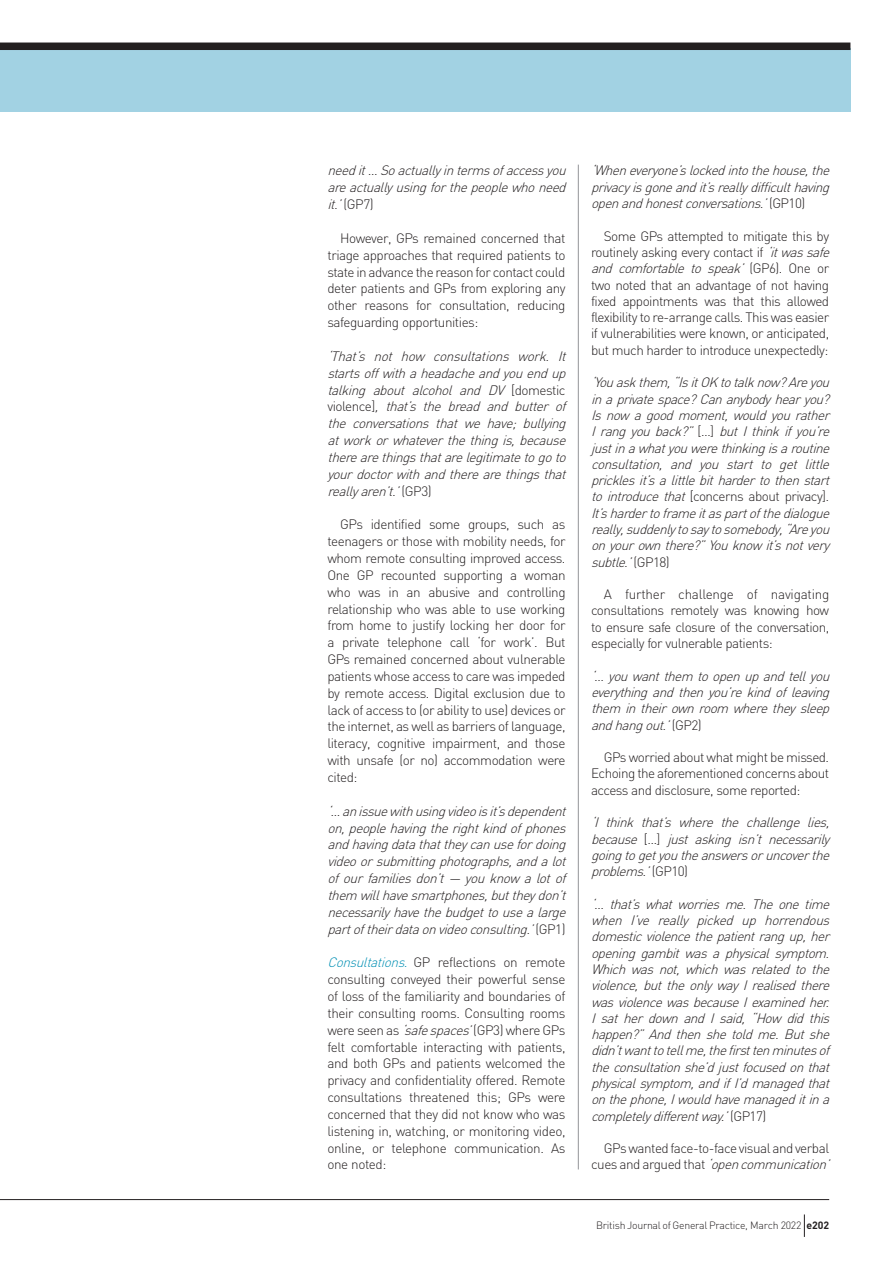
<style>
.page{position:relative;width:893px;height:1263px;background:#fff}
.page>*{position:absolute;margin:0;border:0;box-sizing:border-box;transform-origin:0 0}
.t1{font:italic 300 13.5px/16.4px "DIN";color:#231f20;text-align:justify}
.t2{font:300 13.5px/16.8px "DIN";letter-spacing:-.04em;color:#231f20;text-align:justify}
.t3{font:300 10.5px "DIN";letter-spacing:-.025em;color:#231f20}
.s1{font-style:normal}
.s2{font-style:italic;color:#008fb3}
.s3{font-style:italic}
.s4{font-weight:700}
</style>
<div class="page">
<div style="left:0;top:48px;width:850px;height:64px;background:#a2d2e3"></div>
<div style="left:0;top:43px;width:850px;height:7px;background:#231f20"></div>
<hr style="left:578px;top:165px;width:1px;height:1004px;background:#939598">
<hr style="left:0;top:1199px;width:829px;height:1px;background:#231f20">
<svg style="left:804px;top:1214px;width:1px;height:23px"></svg>
<p class="t1" style="left:327px;top:162px;width:244px;line-height:16.8px">needit… Soactuallyintermsofaccessyou areactuallyusingforthepeoplewhoneed it.’<span class="s1">(GP7)</span></p>
<p class="t2" style="left:327px;top:229px;width:240px;text-indent:13px">However, GPs remained concerned that triage approaches that required patients to state in advance the reason for contact could deter patients and GPs from exploring any other reasons for consultation, reducing safeguarding opportunities:</p>
<p class="t1" style="left:327px;top:347px;width:244px;line-height:16.8px;text-align:left">‘That’s not how consultations work. It startsoffwithaheadacheandyouendup talking about alcohol and DV <span class="s1">[ d o m e s t i c v i o l e n c e ]</span> , that’s the bread and butter of the conversations that we have; bullying atworkorwhateverthethingis,because therearethingsthatarelegitimatetogoto yourdoctorwithandtherearethingsthat reallyaren’t.’<span class="s1">( G P 3 )</span></p>
<p class="t2" style="left:327px;top:516px;width:240px;text-indent:13px">GPs identified some groups, such as teenagers or those with mobility needs, for whom remote consulting improved access.<br>One GP recounted supporting a woman who was in an abusive and controlling relationship who was able to use working from home to justify locking her door for a private telephone call ‘for work’. But GPs remained concerned about vulnerable patients whose access to care was impeded by remote access. Digital exclusion due to lack of access to (or ability to use) devices or the internet, as well as barriers of language, literacy, cognitive impairment, and those with unsafe (or no) accommodation were cited:</p>
<p class="t1" style="left:327px;top:802px;width:244px;line-height:16.8px">‘… anissuewithusingvideoisit’sdependent on,peoplehavingtherightkindofphones andhavingdatathattheycanusefordoing videoorsubmittingphotographs,andalot ofourfamiliesdon’t— youknow alotof them willhavesmartphones,buttheydon’t necessarilyhavethebudgettousealarge partoftheirdataonvideoconsulting.’<span class="s1">( G P 1 )</span></p>
<p class="t2" style="left:327px;top:954px;width:240px"><span class="s2">Consultations.</span> GP reflections on remote consulting conveyed their powerful sense of loss of the familiarity and boundaries of their consulting rooms. Consulting rooms were seen as <span class="s3">‘safespaces’</span>(GP3) where GPs felt comfortable interacting with patients, and both GPs and patients welcomed the privacy and confidentiality offered. Remote consultations threatened this; GPs were concerned that they did not know who was listening in, watching, or monitoring video, online, or telephone communication. As one noted:</p>
<p class="t1" style="left:591px;top:162px;width:244px">‘Wheneveryone’slockedintothehouse,the privacyisgoneandit’sreallydifficulthaving openandhonestconversations.’<span class="s1">( G P 1 0 )</span></p>
<p class="t2" style="left:591px;top:227px;width:244px;line-height:16.4px;text-align:left;text-indent:13px">Some GPs attempted to mitigate this by routinely asking every contact if <span class="s3">‘itwassafe and comfortable to speak’</span> ( G P 6 ) . O n e o r two noted that an advantage of not having fixed appointments was that this allowed flexibility to re-arrange calls. This was easier if vulnerabilities were known, or anticipated, but much harder to introduce unexpectedly:</p>
<p class="t1" style="left:591px;top:374px;width:244px">‘Youaskthem,“IsitOKtotalknow?Areyou inaprivatespace?Cananybodyhearyou?<br>Isnowagoodmoment,wouldyourather Irangyouback?”<span class="s1">[ … ]</span> butIthinkifyou’re justinawhatyouwerethinkingisaroutine consultation, and you start to get little pricklesit’salittlebithardertothenstart tointroducethat<span class="s1">[concerns about privacy]</span>.<br>It’shardertoframeitaspartofthedialogue really,suddenlytosaytosomebody,“Areyou onyourownthere?”Youknowit’snotvery subtle.’<span class="s1">( G P 1 8)</span></p>
<p class="t2" style="left:591px;top:586px;width:240px;line-height:16.4px;text-indent:13px">A further challenge of navigating consultations remotely was knowing how to ensure safe closure of the conversation, especially for vulnerable patients:</p>
<p class="t1" style="left:591px;top:667px;width:244px">‘… youwantthem toopenupandtellyou everythingandthenyou’rekindofleaving them intheirownroom wheretheysleep andhangout.’<span class="s1">( G P 2 )</span></p>
<p class="t2" style="left:591px;top:749px;width:240px;line-height:16.4px;text-indent:13px">GPs worried about what might be missed.<br>Echoing the aforementioned concerns about access and disclosure, some reported:</p>
<p class="t1" style="left:591px;top:814px;width:244px">‘I think that’s where the challenge lies, because <span class="s1">[ … ]</span> just asking isn’t necessarily goingtogetyoutheanswersoruncoverthe problems.’<span class="s1">( G P 1 0 )</span></p>
<p class="t1" style="left:591px;top:895px;width:244px">‘… that’s what worries me. The one time when I’ve really picked up horrendous domesticviolencethepatientrangup,her opening gambit was a physical symptom.<br>Which was not, which was related to the violence,buttheonlywayIrealisedthere wasviolencewasbecauseIexaminedher.<br>I sat her down and I said, “How did this happen?” And then she told me. But she didn’twanttotellme,thefirsttenminutesof theconsultationshe’djustfocusedonthat physicalsymptom,andifI’dmanagedthat onthephone,Iwouldhavemanageditina completelydifferentway.’<span class="s1">( G P 1 7 )</span></p>
<p class="t2" style="left:591px;top:1140px;width:244px;line-height:16.4px;text-indent:13px">GPs wanted face-to-face visual and verbal c u e s a n d a rg u e d t h a t <span class="s3">‘opencommunication’</span></p>
<p class="t3" style="left:596px;top:1219px;width:235px">British Journal of General Practice, March 2022 <span class="s4">e202</span></p>
</div>
